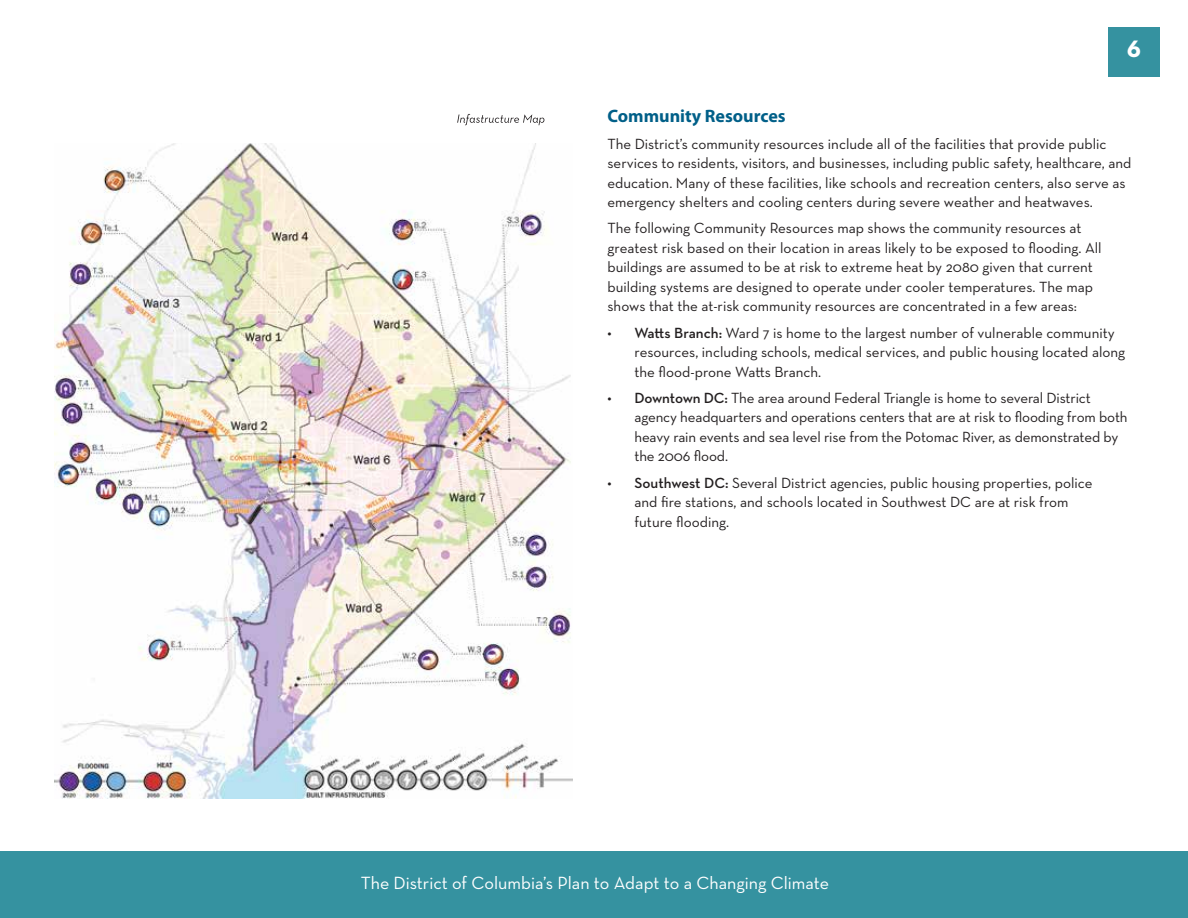
<style>
.page{position:relative;width:1188px;height:918px;background:#fff}
.page>*{position:absolute;margin:0;border:0;box-sizing:border-box;transform-origin:0 0}
.t1{font:700 27px "Neutraface Text";color:#fff}
.t2{font:18px "Neutraface Text";color:#fff}
.t3{font:700 18px "Myriad Pro";color:#005f88}
.t4{font:15px/19.5px "Neutraface Text";color:#231f20}
.s1{font-weight:600}
</style>
<div class="page">
<div style="left:1108px;top:27px;width:52px;height:50px;background:#3592a0"></div>
<div style="left:0;top:851px;width:1188px;height:67px;background:#3592a0"></div>
<img style="left:54px;top:143px;width:519px;height:656px">
<svg style="left:457px;top:114px;width:87px;height:11px"></svg>
<h1 class="t1" style="left:1127px;top:30px;width:16px">6</h1>
<p class="t3" style="left:608px;top:105px;width:180px">Community Resources</p>
<p class="t4" style="left:608px;top:134px;width:525px">The District’s community resources include all of the facilities that provide public services to residents, visitors, and businesses, including public safety, healthcare, and education. Many of these facilities, like schools and recreation centers, also serve as emergency shelters and cooling centers during severe weather and heatwaves.</p>
<p class="t4" style="left:608px;top:218px;width:496px">The following Community Resources map shows the community resources at greatest risk based on their location in areas likely to be exposed to flooding. All buildings are assumed to be at risk to extreme heat by 2080 given that current building systems are designed to operate under cooler temperatures. The map shows that the at-risk community resources are concentrated in a few areas:</p>
<p class="t4" style="left:634px;top:323px;width:492px;text-indent:-27px"><span class="s1">• Watts Branch:</span> Ward 7 is home to the largest number of vulnerable community resources, including schools, medical services, and public housing located along the flood-prone Watts Branch.</p>
<p class="t4" style="left:634px;top:388px;width:495px;text-indent:-27px"><span class="s1">• Downtown DC:</span> The area around Federal Triangle is home to several District agency headquarters and operations centers that are at risk to flooding from both heavy rain events and sea level rise from the Potomac River, as demonstrated by the 2006 flood.</p>
<p class="t4" style="left:634px;top:473px;width:459px;text-indent:-27px"><span class="s1">• Southwest DC:</span> Several District agencies, public housing properties, police and fire stations, and schools located in Southwest DC are at risk from future flooding.</p>
<p class="t2" style="left:361px;top:872px;width:470px">The District of Columbia’s Plan to Adapt to a Changing Climate</p>
</div>
